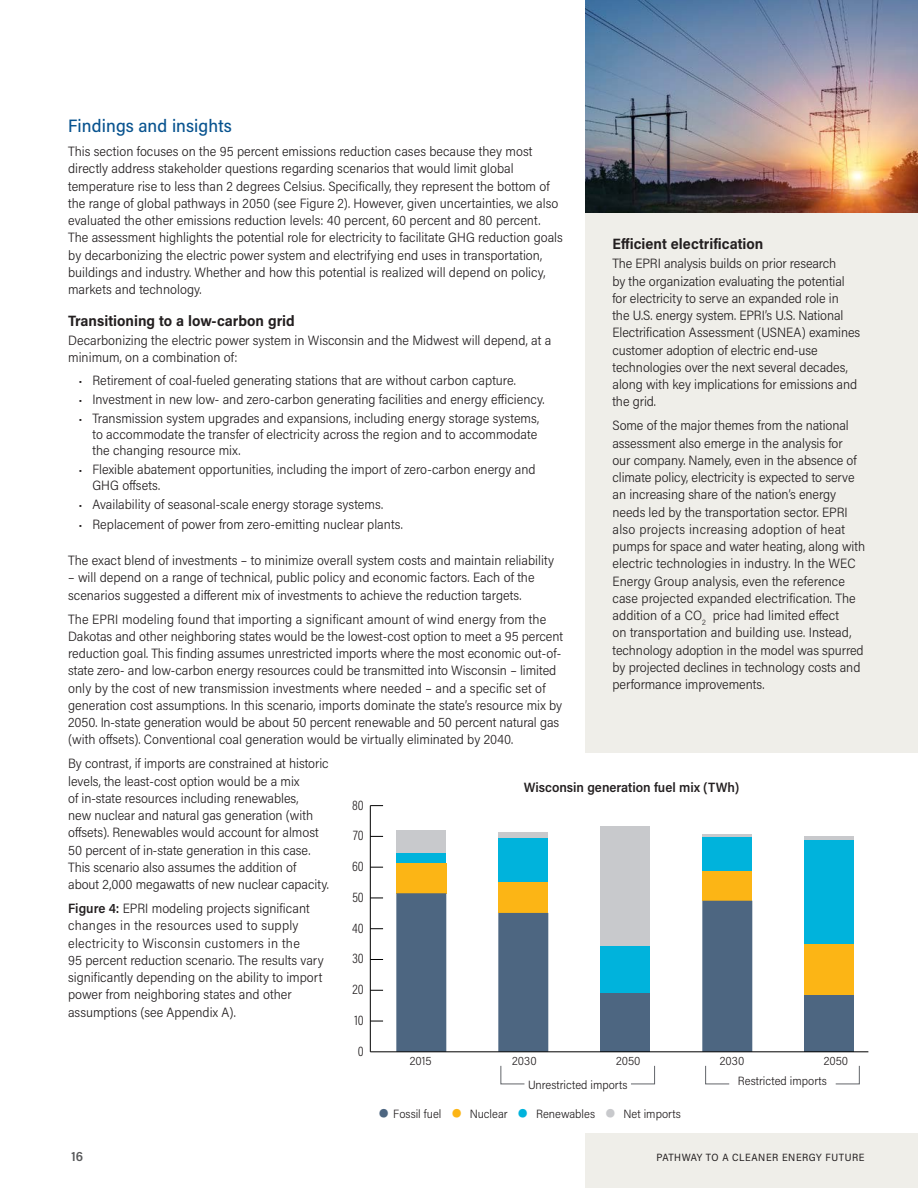
<style>
.page{position:relative;width:918px;height:1188px;background:#fff}
.page>*{position:absolute;margin:0;border:0;box-sizing:border-box;transform-origin:0 0}
.body_copy{font:500 18px "Acumin Pro Semi Cond";letter-spacing:.005em;color:#08538f}
._2Subhead{font:700 15px "Acumin Pro Semi Cond";color:#231f20}
.t1{font:300 13.95px "Acumin Pro Cond";color:#231f20}
.body_copy-2{font:300 13.5px/17.2px "Acumin Pro Semi Cond";color:#231f20}
.body_copy-3{font:600 13.5px "Acumin Pro Semi Cond";color:#231f20}
.t2{font:600 13.5px "Acumin Pro Semi Cond";color:#57585a}
.body_copy-4{font:300 12px "Acumin Pro Semi Cond";color:#231f20}
.t3{font:10.5px "Acumin Pro Semi Cond";letter-spacing:.045em;color:#231f20}
.s1{font-size:12px}
.s2{font-weight:600}
.s3{font-family:"Chaparral Pro";font-weight:700;font-size:30px;color:#4d6681}
.s4{font-family:"Chaparral Pro";font-weight:700;font-size:30px;color:#fcb515}
.s5{font-family:"Chaparral Pro";font-weight:700;font-size:30px;color:#00b3dc}
.s6{font-family:"Chaparral Pro";font-weight:700;font-size:30px;color:#c8c9cc}
</style>
<div class="page">
<div style="left:585px;top:0;width:333px;height:1188px;background:#efeee9"></div>
<div style="left:329px;top:754px;width:589px;height:379px;background:#fff"></div>
<hr style="left:370px;top:806px;width:1px;height:246px;background:#000">
<svg style="left:370px;top:1021px;width:13px;height:1px"></svg>
<svg style="left:370px;top:990px;width:13px;height:1px"></svg>
<svg style="left:370px;top:959px;width:13px;height:1px"></svg>
<svg style="left:370px;top:928px;width:13px;height:1px"></svg>
<svg style="left:370px;top:898px;width:13px;height:1px"></svg>
<svg style="left:370px;top:867px;width:13px;height:1px"></svg>
<svg style="left:370px;top:836px;width:13px;height:1px"></svg>
<svg style="left:370px;top:805px;width:13px;height:1px"></svg>
<div style="left:396px;top:830px;width:50px;height:23px;background:#c8c9cc"></div>
<div style="left:498px;top:832px;width:50px;height:6px;background:#c8c9cc"></div>
<hr style="left:702px;top:834px;width:50px;height:3px;background:#c8c9cc">
<div style="left:396px;top:853px;width:50px;height:10px;background:#00b3dc"></div>
<div style="left:498px;top:838px;width:50px;height:44px;background:#00b3dc"></div>
<div style="left:702px;top:837px;width:50px;height:34px;background:#00b3dc"></div>
<hr style="left:804px;top:836px;width:50px;height:4px;background:#c8c9cc">
<div style="left:600px;top:826px;width:50px;height:121px;background:#c8c9cc"></div>
<div style="left:804px;top:840px;width:50px;height:104px;background:#00b3dc"></div>
<div style="left:396px;top:863px;width:50px;height:30px;background:#fcb515"></div>
<div style="left:498px;top:882px;width:50px;height:31px;background:#fcb515"></div>
<div style="left:600px;top:947px;width:50px;height:46px;background:#00b3dc"></div>
<div style="left:702px;top:871px;width:50px;height:30px;background:#fcb515"></div>
<div style="left:804px;top:995px;width:50px;height:57px;background:#4d6681"></div>
<div style="left:396px;top:893px;width:50px;height:159px;background:#4d6681"></div>
<div style="left:498px;top:913px;width:50px;height:139px;background:#4d6681"></div>
<div style="left:600px;top:993px;width:50px;height:59px;background:#4d6681"></div>
<div style="left:702px;top:901px;width:50px;height:151px;background:#4d6681"></div>
<div style="left:804px;top:944px;width:50px;height:51px;background:#fcb515"></div>
<hr style="left:370px;top:1052px;width:498px;height:1px;background:#000">
<svg style="left:500px;top:1065px;width:25px;height:19px"></svg>
<svg style="left:705px;top:1065px;width:25px;height:19px"></svg>
<svg style="left:631px;top:1065px;width:24px;height:19px"></svg>
<svg style="left:835px;top:1065px;width:25px;height:19px"></svg>
<img style="left:585px;top:0;width:333px;height:213px">
<p class="body_copy" style="left:68px;top:113px;width:165px">Findings and insights</p>
<p class="body_copy-2" style="left:68px;top:142px;width:496px">This section focuses on the 95 percent emissions reduction cases because they most directly address stakeholder questions regarding scenarios that would limit global temperature rise to less than 2 degrees Celsius. Specifically, they represent the bottom of the range of global pathways in 2050 (see Figure 2). However, given uncertainties, we also evaluated the other emissions reduction levels: 40 percent, 60 percent and 80 percent.<br>The assessment highlights the potential role for electricity to facilitate GHG reduction goals by decarbonizing the electric power system and electrifying end uses in transportation, buildings and industry. Whether and how this potential is realized will depend on policy, markets and technology.</p>
<p class="_2Subhead" style="left:68px;top:310px;width:228px">Transitioning to a low-carbon grid</p>
<p class="body_copy-2" style="left:68px;top:331px;width:485px">Decarbonizing the electric power system in Wisconsin and the Midwest will depend, at a minimum, on a combination of:</p>
<p class="body_copy-2" style="left:79px;top:371px;width:439px"><span class="s1">•</span> Retirement of coal-fueled generating stations that are without carbon capture.</p>
<p class="body_copy-2" style="left:79px;top:390px;width:467px"><span class="s1">•</span> Investment in new low- and zero-carbon generating facilities and energy efficiency.</p>
<p class="body_copy-2" style="left:92px;top:410px;width:448px;line-height:15.8px;text-indent:-14px"><span class="s1">•</span> Transmission system upgrades and expansions, including energy storage systems, to accommodate the transfer of electricity across the region and to accommodate the changing resource mix.</p>
<p class="body_copy-2" style="left:92px;top:461px;width:445px;line-height:15.8px;text-indent:-14px"><span class="s1">•</span> Flexible abatement opportunities, including the import of zero-carbon energy and<br>GHG offsets.</p>
<p class="body_copy-2" style="left:79px;top:495px;width:306px"><span class="s1">•</span> Availability of seasonal-scale energy storage systems.</p>
<p class="body_copy-2" style="left:79px;top:515px;width:325px"><span class="s1">•</span> Replacement of power from zero-emitting nuclear plants.</p>
<p class="body_copy-2" style="left:68px;top:551px;width:487px">The exact blend of investments – to minimize overall system costs and maintain reliability</p>
<p class="body_copy-2" style="left:68px;top:568px;width:468px">– will depend on a range of technical, public policy and economic factors. Each of the scenarios suggested a different mix of investments to achieve the reduction targets.</p>
<p class="body_copy-2" style="left:68px;top:610px;width:496px">The EPRI modeling found that importing a significant amount of wind energy from the Dakotas and other neighboring states would be the lowest-cost option to meet a 95 percent reduction goal. This finding assumes unrestricted imports where the most economic out-of&shy;state zero- and low-carbon energy resources could be transmitted into Wisconsin – limited only by the cost of new transmission investments where needed – and a specific set of generation cost assumptions. In this scenario, imports dominate the state’s resource mix by 2050. In-state generation would be about 50 percent renewable and 50 percent natural gas (with offsets). Conventional coal generation would be virtually eliminated by 2040.</p>
<p class="body_copy-2" style="left:68px;top:754px;width:262px">By contrast, if imports are constrained at historic levels, the least-cost option would be a mix<br>of in-state resources including renewables,<br>new nuclear and natural gas generation (with offsets). Renewables would account for almost 50 percent of in-state generation in this case.<br>This scenario also assumes the addition of about 2,000 megawatts of new nuclear capacity.</p>
<p class="body_copy-2" style="left:68px;top:899px;width:257px"><span class="s2">Figure 4:</span> EPRI modeling projects significant changes in the resources used to supply electricity to Wisconsin customers in the<br>95 percent reduction scenario. The results vary significantly depending on the ability to import power from neighboring states and other assumptions (see Appendix A).</p>
<p class="_2Subhead" style="left:612px;top:233px;width:152px">Efficient electrification</p>
<p class="body_copy-2" style="left:612px;top:254px;width:249px">The EPRI analysis builds on prior research<br>by the organization evaluating the potential for electricity to serve an expanded role in<br>the U.S. energy system. EPRI’s U.S. National Electrification Assessment (USNEA) examines customer adoption of electric end-use technologies over the next several decades, along with key implications for emissions and the grid.</p>
<p class="body_copy-2" style="left:612px;top:416px;width:254px">Some of the major themes from the national assessment also emerge in the analysis for<br>our company. Namely, even in the absence of climate policy, electricity is expected to serve an increasing share of the nation’s energy needs led by the transportation sector. EPRI also projects increasing adoption of heat pumps for space and water heating, along with electric technologies in industry. In the WEC Energy Group analysis, even the reference case projected expanded electrification. The addition of a CO<sub>2</sub> price had limited effect<br>on transportation and building use. Instead, technology adoption in the model was spurred by projected declines in technology costs and performance improvements.</p>
<p class="body_copy-3" style="left:524px;top:778px;width:217px">Wisconsin generation fuel mix (TWh)</p>
<p class="t1" style="left:352px;top:796px;width:13px">80</p>
<p class="t1" style="left:353px;top:827px;width:12px">70</p>
<p class="t1" style="left:352px;top:857px;width:13px">60</p>
<p class="t1" style="left:352px;top:888px;width:13px">50</p>
<p class="t1" style="left:352px;top:919px;width:13px">40</p>
<p class="t1" style="left:352px;top:950px;width:13px">30</p>
<p class="t1" style="left:353px;top:981px;width:13px">20</p>
<p class="t1" style="left:355px;top:1011px;width:11px">10</p>
<p class="t1" style="left:358px;top:1042px;width:7px">0</p>
<p class="body_copy-4" style="left:410px;top:1053px;width:23px">2015</p>
<p class="body_copy-4" style="left:512px;top:1053px;width:26px">2030</p>
<p class="body_copy-4" style="left:616px;top:1053px;width:26px">2050</p>
<p class="body_copy-4" style="left:720px;top:1053px;width:26px">2030</p>
<p class="body_copy-4" style="left:824px;top:1053px;width:26px">2050</p>
<p class="body_copy-4" style="left:528px;top:1076px;width:101px">Unrestricted imports</p>
<p class="body_copy-4" style="left:378px;top:1105px;width:65px"><span class="s3">•</span> Fossil fuel</p>
<p class="body_copy-4" style="left:450px;top:1105px;width:59px"><span class="s4">•</span> Nuclear</p>
<p class="body_copy-4" style="left:517px;top:1105px;width:80px"><span class="s5">•</span> Renewables</p>
<p class="body_copy-4" style="left:604px;top:1105px;width:78px"><span class="s6">•</span> Net imports</p>
<p class="body_copy-4" style="left:738px;top:1073px;width:91px">Restricted imports</p>
<p class="t2" style="left:72px;top:1147px;width:13px">16</p>
<p class="t3" style="left:657px;top:1150px;width:210px">PATHWAY TO A CLEANER ENERGY FUTURE</p>
</div>
